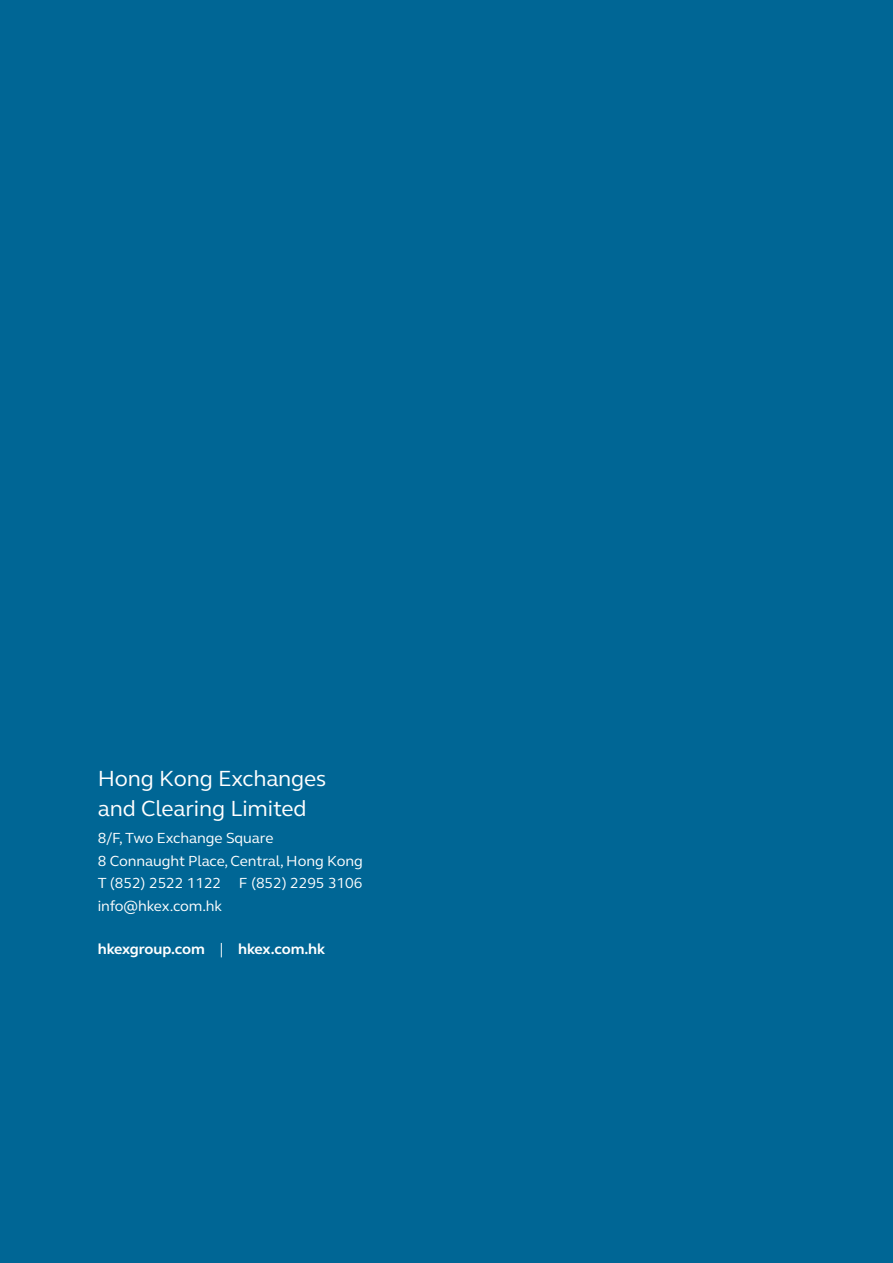
<style>
.page{position:relative;width:893px;height:1263px;background:#006695}
.page>*{position:absolute;margin:0;border:0;box-sizing:border-box;transform-origin:0 0}
.t1{font:22.5px/30px "FS Elliot Pro";letter-spacing:-.005em;color:#fff}
.t2{font:15px/22.5px "FS Elliot Pro";letter-spacing:-.005em;color:#fff}
.t3{font:700 15px "FS Elliot Pro";letter-spacing:-.01em;color:#fff}
.s1{font-weight:400}
</style>
<div class="page">
<h1 class="t1" style="left:98px;top:763px;width:230px">Hong Kong Exchanges and Clearing Limited</h1>
<p class="t2" style="left:98px;top:826px;width:267px">8/F, Two Exchange Square<br>8 Connaught Place, Central, Hong Kong<br>T (852) 2522 1122 F (852) 2295 3106 info@hkex.com.hk</p>
<p class="t3" style="left:98px;top:938px;width:229px">hkexgroup.com <span class="s1">|</span> hkex.com.hk</p>
</div>
